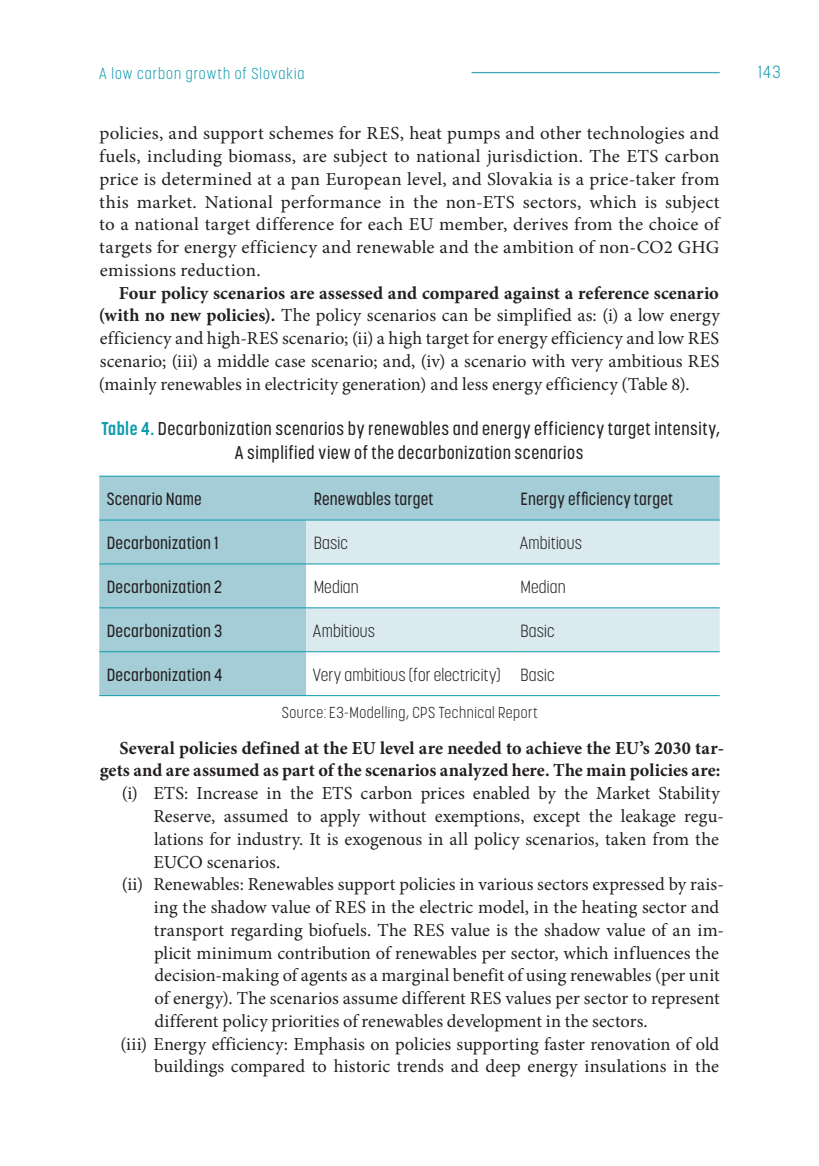
<style>
.page{position:relative;width:819px;height:1166px;background:#fff}
.page>*{position:absolute;margin:0;border:0;box-sizing:border-box;transform-origin:0 0}
.t1{font:18.38px/22.8px "Minion Pro";color:#231f20;text-align:justify}
.t2{font:700 18.38px/22.8px "Minion Pro";letter-spacing:.005em;color:#231f20;text-align:right}
.t3{font:500 18.38px/23.6px "Korolev Condensed";letter-spacing:.025em;color:#231f20;text-align:center}
.t4{font:500 17.5px "Korolev Condensed";letter-spacing:.01em;color:#231f20}
.t5{font:300 17.5px "Korolev Condensed";letter-spacing:.01em;color:#231f20}
.t6{font:300 17.5px "Korolev Condensed";color:#0c9aad}
.t7{font:300 15.75px "Korolev Condensed";letter-spacing:.03em;color:#231f20}
.t8{font:300 15.75px "Korolev Condensed";letter-spacing:.06em;color:#0c9aad}
.s1{font-weight:700}
.s2{font-weight:700;color:#0c9aad}
</style>
<div class="page">
<hr style="left:471px;top:72px;width:248px;height:1px;background:#44a8b9">
<svg style="left:99px;top:477px;width:620px;height:218px;fill:#a5cdd7"></svg>
<svg style="left:306px;top:521px;width:413px;height:130px;fill:#daeaef"></svg>
<hr style="left:99px;top:476px;width:207px;height:1px;background:#0c9aad">
<hr style="left:306px;top:476px;width:207px;height:1px;background:#0c9aad">
<hr style="left:513px;top:476px;width:206px;height:1px;background:#0c9aad">
<hr style="left:99px;top:520px;width:207px;height:1px;background:#0c9aad">
<hr style="left:306px;top:520px;width:207px;height:1px;background:#0c9aad">
<hr style="left:513px;top:520px;width:206px;height:1px;background:#0c9aad">
<hr style="left:99px;top:563px;width:207px;height:1px;background:#0c9aad">
<hr style="left:306px;top:563px;width:207px;height:1px;background:#0c9aad">
<hr style="left:513px;top:563px;width:206px;height:1px;background:#0c9aad">
<hr style="left:99px;top:607px;width:207px;height:1px;background:#0c9aad">
<hr style="left:306px;top:607px;width:207px;height:1px;background:#0c9aad">
<hr style="left:513px;top:607px;width:206px;height:1px;background:#0c9aad">
<hr style="left:99px;top:651px;width:207px;height:1px;background:#0c9aad">
<hr style="left:306px;top:651px;width:207px;height:1px;background:#0c9aad">
<hr style="left:513px;top:651px;width:206px;height:1px;background:#0c9aad">
<hr style="left:99px;top:695px;width:207px;height:1px;background:#0c9aad">
<hr style="left:306px;top:695px;width:207px;height:1px;background:#0c9aad">
<hr style="left:513px;top:695px;width:206px;height:1px;background:#0c9aad">
<p class="t8" style="left:99px;top:64px;width:207px">A low carbon growth of Slovakia</p>
<p class="t6" style="left:758px;top:62px;width:24px">143</p>
<p class="t1" style="left:99px;top:122px;width:622px">policies, and support schemes for RES, heat pumps and other technologies and fuels, including biomass, are subject to national jurisdiction. The ETS carbon price is determined at a pan European level, and Slovakia is a price-taker from this market. National performance in the non-ETS sectors, which is subject to a national target difference for each EU member, derives from the choice of targets for energy efficiency and renewable and the ambition of non-CO2 GHG emissions reduction.</p>
<p class="t1" style="left:99px;top:281px;width:622px;text-indent:20px"><span class="s1">Four policy scenarios are assessed and compared against a reference scenario (with no new policies).</span> The policy scenarios can be simplified as: (i) a low energy efficiency and high-RES scenario; (ii) a high target for energy efficiency and low RES scenario; (iii) a middle case scenario; and, (iv) a scenario with very ambitious RES (mainly renewables in electricity generation) and less energy efficiency (Table 8).</p>
<p class="t3" style="left:101px;top:417px;width:620px"><span class="s2">Table 4.</span> Decarbonization scenarios by renewables and energy efficiency target intensity,<br>A simplified view of the decarbonization scenarios</p>
<p class="t4" style="left:107px;top:489px;width:97px">Scenario Name</p>
<p class="t4" style="left:314px;top:489px;width:121px">Renewables target</p>
<p class="t4" style="left:520px;top:489px;width:154px">Energy efficiency target</p>
<p class="t4" style="left:107px;top:533px;width:113px">Decarbonization 1</p>
<p class="t5" style="left:314px;top:532px;width:36px">Basic</p>
<p class="t5" style="left:519px;top:532px;width:64px">Ambitious</p>
<p class="t4" style="left:107px;top:576px;width:117px">Decarbonization 2</p>
<p class="t5" style="left:314px;top:576px;width:47px">Median</p>
<p class="t5" style="left:520px;top:576px;width:47px">Median</p>
<p class="t4" style="left:107px;top:620px;width:117px">Decarbonization 3</p>
<p class="t5" style="left:313px;top:620px;width:64px">Ambitious</p>
<p class="t5" style="left:520px;top:620px;width:36px">Basic</p>
<p class="t4" style="left:107px;top:664px;width:117px">Decarbonization 4</p>
<p class="t5" style="left:313px;top:664px;width:243px">Very ambitious (for electricity) Basic</p>
<p class="t7" style="left:282px;top:703px;width:257px">Source: E3-Modelling, CPS Technical Report</p>
<p class="t2" style="left:100px;top:736px;width:625px">Several policies defined at the EU level are needed to achieve the EU’s 2030 tar&shy;gets and are assumed as part of the scenarios analyzed here. The main policies are:</p>
<p class="t1" style="left:122px;top:782px;width:599px">(i) ETS: Increase in the ETS carbon prices enabled by the Market Stability</p>
<p class="t1" style="left:153px;top:805px;width:572px">Reserve, assumed to apply without exemptions, except the leakage regu-</p>
<p class="t1" style="left:154px;top:827px;width:566px">lations for industry. It is exogenous in all policy scenarios, taken from the</p>
<p class="t1" style="left:153px;top:850px;width:128px">EUCO scenarios.</p>
<p class="t1" style="left:122px;top:873px;width:603px">(ii) Renewables: Renewables support policies in various sectors expressed by rais-</p>
<p class="t1" style="left:154px;top:896px;width:566px">ing the shadow value of RES in the electric model, in the heating sector and</p>
<p class="t1" style="left:154px;top:918px;width:571px">transport regarding biofuels. The RES value is the shadow value of an im-</p>
<p class="t1" style="left:154px;top:941px;width:566px">plicit minimum contribution of renewables per sector, which influences the</p>
<p class="t1" style="left:154px;top:964px;width:566px">decision-making of agents as a marginal benefit of using renewables (per unit</p>
<p class="t1" style="left:154px;top:987px;width:566px">of energy). The scenarios assume different RES values per sector to represent</p>
<p class="t1" style="left:154px;top:1009px;width:495px">different policy priorities of renewables development in the sectors.</p>
<p class="t1" style="left:121px;top:1032px;width:600px">(iii) Energy efficiency: Emphasis on policies supporting faster renovation of old</p>
<p class="t1" style="left:154px;top:1055px;width:566px">buildings compared to historic trends and deep energy insulations in the</p>
</div>
